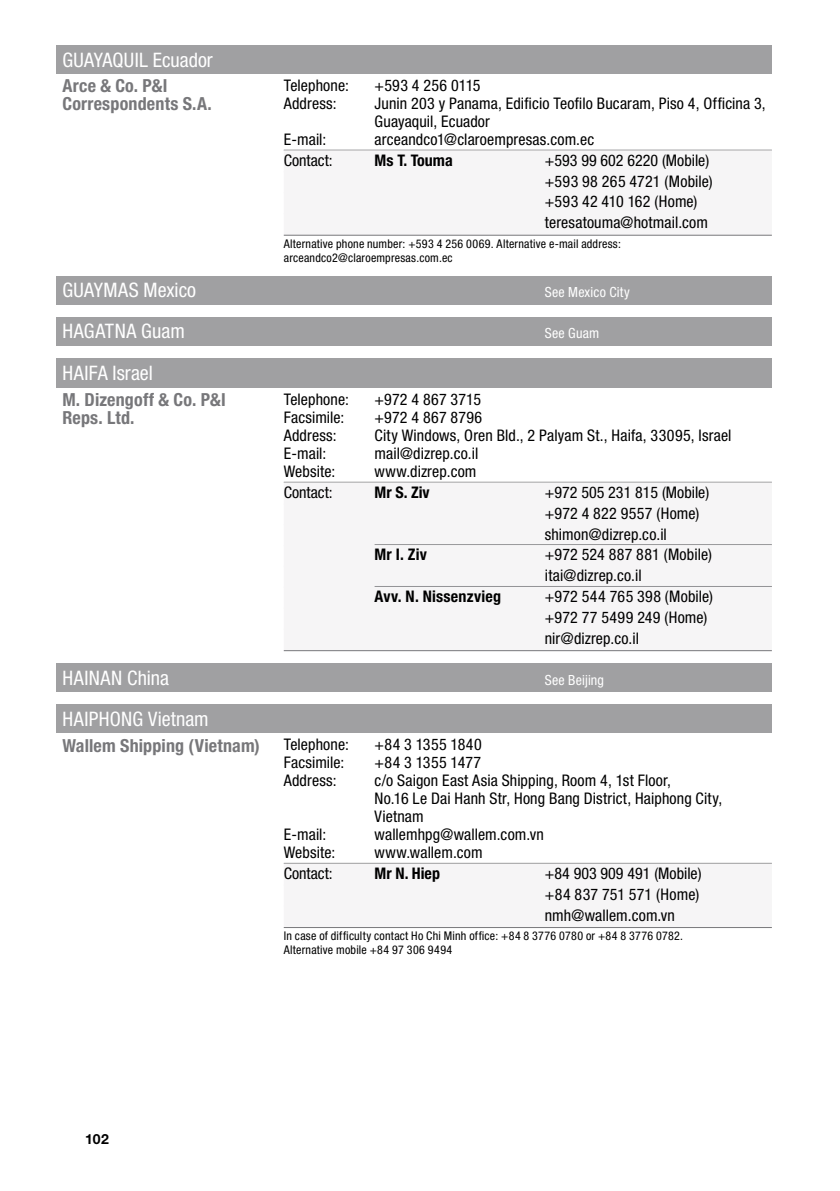
<style>
.page{position:relative;width:840px;height:1191px;background:#fff}
.page>*{position:absolute;margin:0;border:0;box-sizing:border-box;transform-origin:0 0}
.t1{font:condensed 20px "Helvetica Neue LT Std";letter-spacing:.01em;color:#fff}
.t2{font:700 condensed 18px/18px "Helvetica Neue LT Std";letter-spacing:.01em;color:#77777a}
.t3{font:condensed 16px/20.8px "Helvetica Neue LT Std";letter-spacing:.01em;color:#000}
.t4{font:700 condensed 16px "Helvetica Neue LT Std";letter-spacing:.01em;color:#000}
.t5{font:condensed 14px "Helvetica Neue LT Std";letter-spacing:.015em;color:#fff}
.t6{font:700 14px "Helvetica Neue LT Std";color:#000}
.t7{font:condensed 12px/14px "Helvetica Neue LT Std";letter-spacing:.02em;color:#000}
</style>
<div class="page">
<div style="left:57px;top:45px;width:714px;height:29px;background:#a0a0a2"></div>
<div style="left:283px;top:150px;width:488px;height:22px;background:#f6f5f6"></div>
<div style="left:283px;top:171px;width:488px;height:22px;background:#f6f5f6"></div>
<div style="left:283px;top:192px;width:488px;height:22px;background:#f6f5f6"></div>
<div style="left:283px;top:213px;width:488px;height:22px;background:#f6f5f6"></div>
<hr style="left:283px;top:235px;width:488px;height:1px;background:#77777a">
<div style="left:57px;top:276px;width:714px;height:28px;background:#a0a0a2"></div>
<div style="left:57px;top:317px;width:714px;height:28px;background:#a0a0a2"></div>
<div style="left:57px;top:358px;width:714px;height:29px;background:#a0a0a2"></div>
<div style="left:283px;top:482px;width:488px;height:22px;background:#f6f5f6"></div>
<div style="left:283px;top:503px;width:488px;height:22px;background:#f6f5f6"></div>
<div style="left:283px;top:524px;width:488px;height:22px;background:#f6f5f6"></div>
<hr style="left:374px;top:544px;width:397px;height:1px;background:#77777a">
<div style="left:283px;top:545px;width:488px;height:22px;background:#f6f5f6"></div>
<div style="left:283px;top:566px;width:488px;height:22px;background:#f6f5f6"></div>
<hr style="left:374px;top:586px;width:397px;height:1px;background:#77777a">
<div style="left:283px;top:587px;width:488px;height:22px;background:#f6f5f6"></div>
<div style="left:283px;top:607px;width:488px;height:22px;background:#f6f5f6"></div>
<div style="left:283px;top:628px;width:488px;height:22px;background:#f6f5f6"></div>
<hr style="left:283px;top:650px;width:488px;height:1px;background:#77777a">
<div style="left:57px;top:663px;width:714px;height:29px;background:#a0a0a2"></div>
<div style="left:57px;top:704px;width:714px;height:29px;background:#a0a0a2"></div>
<div style="left:283px;top:863px;width:488px;height:22px;background:#f6f5f6"></div>
<div style="left:283px;top:884px;width:488px;height:22px;background:#f6f5f6"></div>
<div style="left:283px;top:905px;width:488px;height:22px;background:#f6f5f6"></div>
<hr style="left:283px;top:927px;width:488px;height:1px;background:#77777a">
<p class="t1" style="left:62px;top:48px;width:152px">GUAYAQUIL Ecuador</p>
<p class="t2" style="left:62px;top:77px;width:151px">Arce &amp; Co. P&amp;I<br>Correspondents S.A.</p>
<p class="t3" style="left:283px;top:75px;width:67px">Telephone:</p>
<p class="t3" style="left:374px;top:75px;width:107px">+593 4 256 0115</p>
<p class="t3" style="left:283px;top:93px;width:54px">Address:</p>
<p class="t3" style="left:374px;top:94px;width:392px;line-height:18px">Junin 203 y Panama, Edificio Teofilo Bucaram, Piso 4, Officina 3,<br>Guayaquil, Ecuador</p>
<p class="t3" style="left:283px;top:129px;width:44px">E-mail:</p>
<p class="t3" style="left:374px;top:129px;width:221px">arceandco1@claroempresas.com.ec</p>
<p class="t3" style="left:283px;top:150px;width:50px">Contact:</p>
<p class="t4" style="left:374px;top:150px;width:80px">Ms T. Touma</p>
<p class="t3" style="left:544px;top:150px;width:169px">+593 99 602 6220 (Mobile) +593 98 265 4721 (Mobile) +593 42 410 162 (Home) teresatouma@hotmail.com</p>
<p class="t7" style="left:283px;top:237px;width:338px">Alternative phone number: +593 4 256 0069. Alternative e-mail address: arceandco2@claroempresas.com.ec</p>
<p class="t1" style="left:62px;top:279px;width:135px">GUAYMAS Mexico</p>
<p class="t5" style="left:544px;top:284px;width:86px">See Mexico City</p>
<p class="t1" style="left:62px;top:320px;width:124px">HAGATNA Guam</p>
<p class="t5" style="left:544px;top:325px;width:56px">See Guam</p>
<p class="t1" style="left:62px;top:361px;width:92px">HAIFA Israel</p>
<p class="t2" style="left:62px;top:390px;width:165px">M. Dizengoff &amp; Co. P&amp;I<br>Reps. Ltd.</p>
<p class="t3" style="left:283px;top:389px;width:67px">Telephone:</p>
<p class="t3" style="left:374px;top:389px;width:108px">+972 4 867 3715</p>
<p class="t3" style="left:283px;top:407px;width:62px">Facsimile:</p>
<p class="t3" style="left:374px;top:407px;width:109px">+972 4 867 8796</p>
<p class="t3" style="left:283px;top:425px;width:54px">Address:</p>
<p class="t3" style="left:374px;top:425px;width:358px">City Windows, Oren Bld., 2 Palyam St., Haifa, 33095, Israel</p>
<p class="t3" style="left:283px;top:443px;width:44px">E-mail:</p>
<p class="t3" style="left:374px;top:443px;width:105px">mail@dizrep.co.il</p>
<p class="t3" style="left:283px;top:461px;width:53px">Website:</p>
<p class="t3" style="left:374px;top:461px;width:103px">www.dizrep.com</p>
<p class="t3" style="left:283px;top:482px;width:50px">Contact:</p>
<p class="t4" style="left:374px;top:482px;width:57px">Mr S. Ziv</p>
<p class="t3" style="left:544px;top:482px;width:166px">+972 505 231 815 (Mobile) +972 4 822 9557 (Home) shimon@dizrep.co.il</p>
<p class="t4" style="left:374px;top:545px;width:54px">Mr I. Ziv</p>
<p class="t3" style="left:544px;top:544px;width:168px">+972 524 887 881 (Mobile) itai@dizrep.co.il</p>
<p class="t4" style="left:374px;top:586px;width:128px">Avv. N. Nissenzvieg</p>
<p class="t3" style="left:544px;top:586px;width:170px">+972 544 765 398 (Mobile) +972 77 5499 249 (Home) nir@dizrep.co.il</p>
<p class="t1" style="left:62px;top:666px;width:108px">HAINAN China</p>
<p class="t5" style="left:544px;top:672px;width:61px">See Beijing</p>
<p class="t1" style="left:62px;top:707px;width:148px">HAIPHONG Vietnam</p>
<p class="t2" style="left:62px;top:736px;width:199px">Wallem Shipping (Vietnam)</p>
<p class="t3" style="left:283px;top:734px;width:67px">Telephone:</p>
<p class="t3" style="left:374px;top:734px;width:109px">+84 3 1355 1840</p>
<p class="t3" style="left:283px;top:752px;width:62px">Facsimile:</p>
<p class="t3" style="left:374px;top:752px;width:108px">+84 3 1355 1477</p>
<p class="t3" style="left:283px;top:770px;width:54px">Address:</p>
<p class="t3" style="left:374px;top:771px;width:349px;line-height:18px">c/o Saigon East Asia Shipping, Room 4, 1st Floor,<br>No.16 Le Dai Hanh Str, Hong Bang District, Haiphong City,<br>Vietnam</p>
<p class="t3" style="left:283px;top:824px;width:44px">E-mail:</p>
<p class="t3" style="left:374px;top:824px;width:171px">wallemhpg@wallem.com.vn</p>
<p class="t3" style="left:283px;top:842px;width:53px">Website:</p>
<p class="t3" style="left:374px;top:842px;width:110px">www.wallem.com</p>
<p class="t3" style="left:283px;top:862px;width:50px">Contact:</p>
<p class="t4" style="left:374px;top:863px;width:67px">Mr N. Hiep</p>
<p class="t3" style="left:544px;top:862px;width:158px">+84 903 909 491 (Mobile) +84 837 751 571 (Home) nmh@wallem.com.vn</p>
<p class="t7" style="left:283px;top:929px;width:400px">In case of difficulty contact Ho Chi Minh office: +84 8 3776 0780 or +84 8 3776 0782.<br>Alternative mobile +84 97 306 9494</p>
<p class="t6" style="left:85px;top:1130px;width:25px">102</p>
</div>
